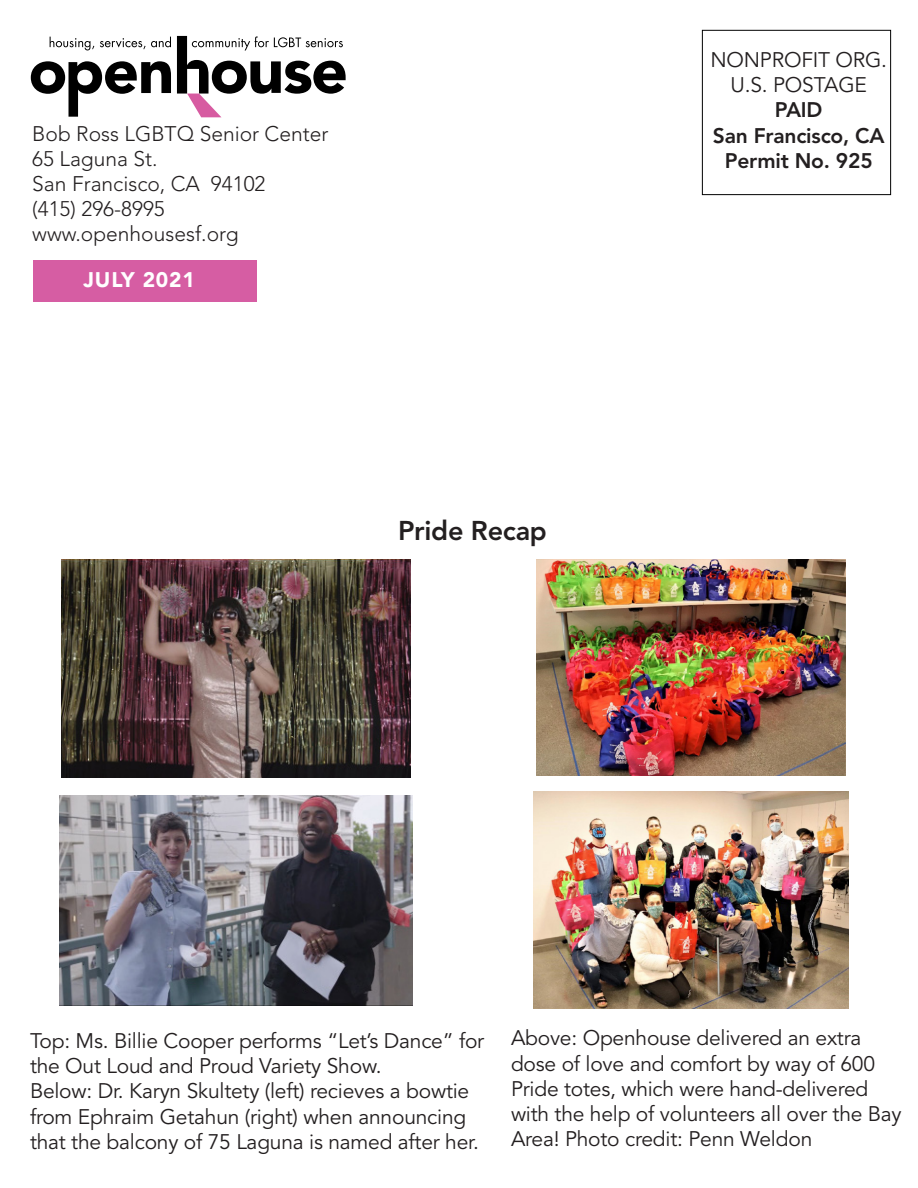
<style>
.page{position:relative;width:918px;height:1188px;background:#fff}
.page>*{position:absolute;margin:0;border:0;box-sizing:border-box;transform-origin:0 0}
.t1{font:800 27px "Avenir";letter-spacing:-.01em;color:#231f20}
.t2{font:21px/25.2px "Avenir";letter-spacing:-.01em;color:#231f20}
.t3{font:300 21px "Avenir";color:#231f20}
.t4{font:800 21px "Avenir";letter-spacing:-.01em;color:#231f20}
.t5{font:900 21px "Avenir";letter-spacing:.04em;color:#fff}
</style>
<div class="page">
<svg style="left:50px;top:37px;width:44px;height:13px"></svg>
<svg style="left:100px;top:37px;width:71px;height:12px"></svg>
<svg style="left:31px;top:61px;width:140px;height:56px"></svg>
<svg style="left:177px;top:36px;width:169px;height:81px"></svg>
<div style="left:33px;top:260px;width:223px;height:42px;background:#d65da3"></div>
<div style="left:702px;top:30px;width:189px;height:165px;border:1px solid #000"></div>
<img style="left:536px;top:560px;width:309px;height:215px">
<img style="left:534px;top:792px;width:314px;height:217px">
<img style="left:61px;top:560px;width:350px;height:217px">
<img style="left:60px;top:796px;width:352px;height:210px">
<p class="t3" style="left:32px;top:121px;width:298px">Bob Ross LGBTQ Senior Center</p>
<p class="t3" style="left:32px;top:146px;width:127px">65 Laguna St.</p>
<p class="t3" style="left:32px;top:171px;width:235px">San Francisco, CA 94102</p>
<p class="t3" style="left:32px;top:197px;width:134px">(415) 296-8995</p>
<p class="t3" style="left:32px;top:222px;width:208px">www.openhousesf.org</p>
<p class="t5" style="left:84px;top:267px;width:113px">JULY 2021</p>
<p class="t1" style="left:398px;top:514px;width:150px">Pride Recap</p>
<p class="t2" style="left:710px;top:48px;width:178px">NONPROFIT ORG.</p>
<p class="t2" style="left:731px;top:73px;width:138px">U.S. POSTAGE</p>
<p class="t4" style="left:775px;top:98px;width:49px">PAID</p>
<p class="t4" style="left:713px;top:123px;width:173px">San Francisco, CA</p>
<p class="t4" style="left:725px;top:148px;width:150px">Permit No. 925</p>
<p class="t2" style="left:30px;top:1029px;width:456px">Top: Ms. Billie Cooper performs “Let’s Dance” for the Out Loud and Proud Variety Show.</p>
<p class="t2" style="left:30px;top:1079px;width:450px">Below: Dr. Karyn Skultety (left) recieves a bowtie from Ephraim Getahun (right) when announcing that the balcony of 75 Laguna is named after her.</p>
<p class="t2" style="left:511px;top:1026px;width:392px">Above: Openhouse delivered an extra dose of love and comfort by way of 600<br>Pride totes, which were hand-delivered with the help of volunteers all over the Bay Area! Photo credit: Penn Weldon</p>
</div>
